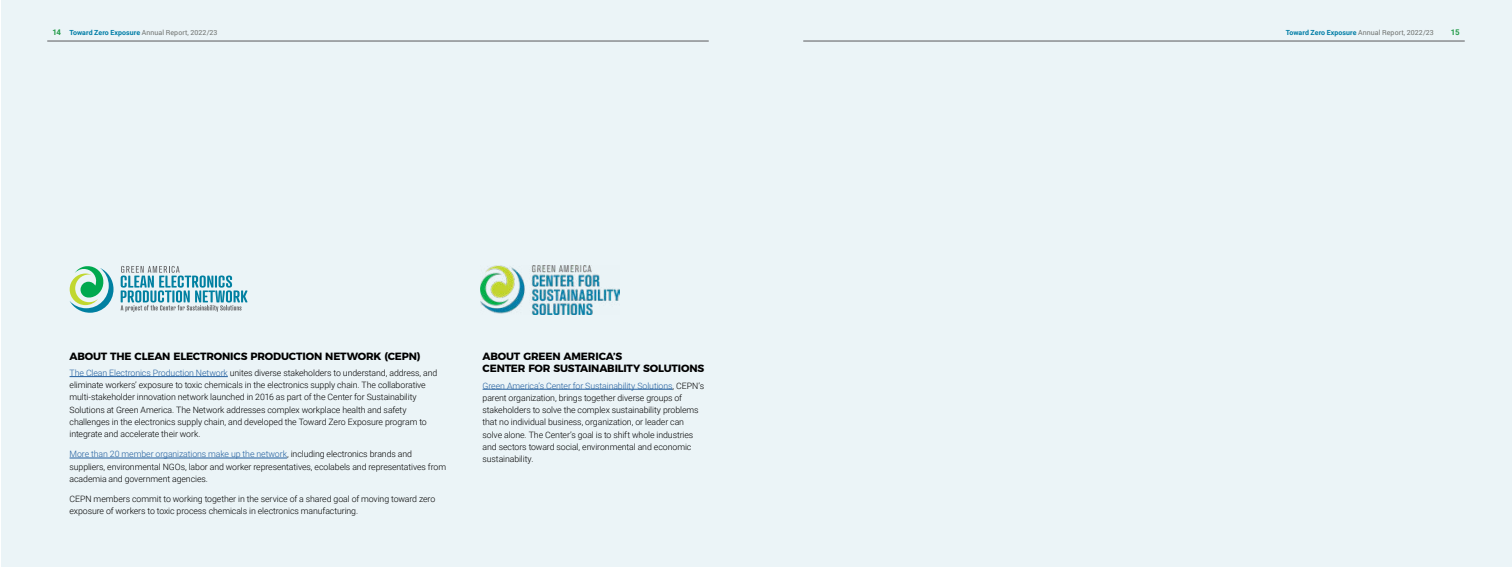
<style>
.page{position:relative;width:1512px;height:567px;background:#fff}
.page>*{position:absolute;margin:0;border:0;box-sizing:border-box;transform-origin:0 0}
.t1{font:700 10.5px/12.6px "Montserrat";letter-spacing:-.015em;color:#000}
.t2{font:300 8.75px/12.2px "Roboto";letter-spacing:-.01em;color:#000}
.t3{font:700 7.88px "Roboto";color:#249c4a}
.t4{font:7px "Roboto";letter-spacing:.01em;color:#707370}
.s1{font-weight:700;font-size:7.88px;color:#249c4a}
.s2{font-weight:700;color:#007da6}
.s3{color:#215e9e}
</style>
<div class="page">
<div style="left:1px;top:0;width:755px;height:567px;background:#e6f2f6"></div>
<div style="left:756px;top:0;width:756px;height:567px;background:#e6f2f6"></div>
<hr style="left:70px;top:376px;width:158px;height:1px;background:#215e9e">
<hr style="left:70px;top:458px;width:217px;height:1px;background:#215e9e">
<svg style="left:70px;top:266px;width:44px;height:47px"></svg>
<svg style="left:121px;top:266px;width:127px;height:46px"></svg>
<img style="left:481px;top:265px;width:138px;height:50px">
<hr style="left:483px;top:389px;width:190px;height:1px;background:#215e9e">
<hr style="left:47px;top:41px;width:662px;height:1px;background:#59595c">
<hr style="left:803px;top:41px;width:662px;height:1px;background:#59595c">
<p class="t4" style="left:52px;top:27px;width:167px"><span class="s1">14</span> <span class="s2">Toward Zero Exposure</span> Annual Report, 2022/23</p>
<p class="t4" style="left:1286px;top:27px;width:150px"><span class="s2">Toward Zero Exposure</span> Annual Report, 2022/23</p>
<p class="t3" style="left:1451px;top:27px;width:10px">15</p>
<p class="t1" style="left:70px;top:349px;width:352px">ABOUT THE CLEAN ELECTRONICS PRODUCTION NETWORK (CEPN)</p>
<p class="t2" style="left:70px;top:366px;width:369px"><span class="s3">The Clean Electronics Production Network</span> unites diverse stakeholders to understand, address, and eliminate workers’ exposure to toxic chemicals in the electronics supply chain. The collaborative multi-stakeholder innovation network launched in 2016 as part of the Center for Sustainability Solutions at Green America. The Network addresses complex workplace health and safety challenges in the electronics supply chain, and developed the Toward Zero Exposure program to integrate and accelerate their work.</p>
<p class="t2" style="left:70px;top:448px;width:378px"><span class="s3">More than 20 member organizations make up the network</span>, including electronics brands and suppliers, environmental NGOs, labor and worker representatives, ecolabels and representatives from academia and government agencies.</p>
<p class="t2" style="left:70px;top:492px;width:367px">CEPN members commit to working together in the service of a shared goal of moving toward zero exposure of workers to toxic process chemicals in electronics manufacturing.</p>
<p class="t1" style="left:483px;top:349px;width:223px">ABOUT GREEN AMERICA’S<br>CENTER FOR SUSTAINABILITY SOLUTIONS</p>
<p class="t2" style="left:483px;top:379px;width:223px"><span class="s3">Green America’s Center for Sustainability Solutions</span>, CEPN’s parent organization, brings together diverse groups of stakeholders to solve the complex sustainability problems that no individual business, organization, or leader can solve alone. The Center’s goal is to shift whole industries and sectors toward social, environmental and economic sustainability.</p>
</div>
